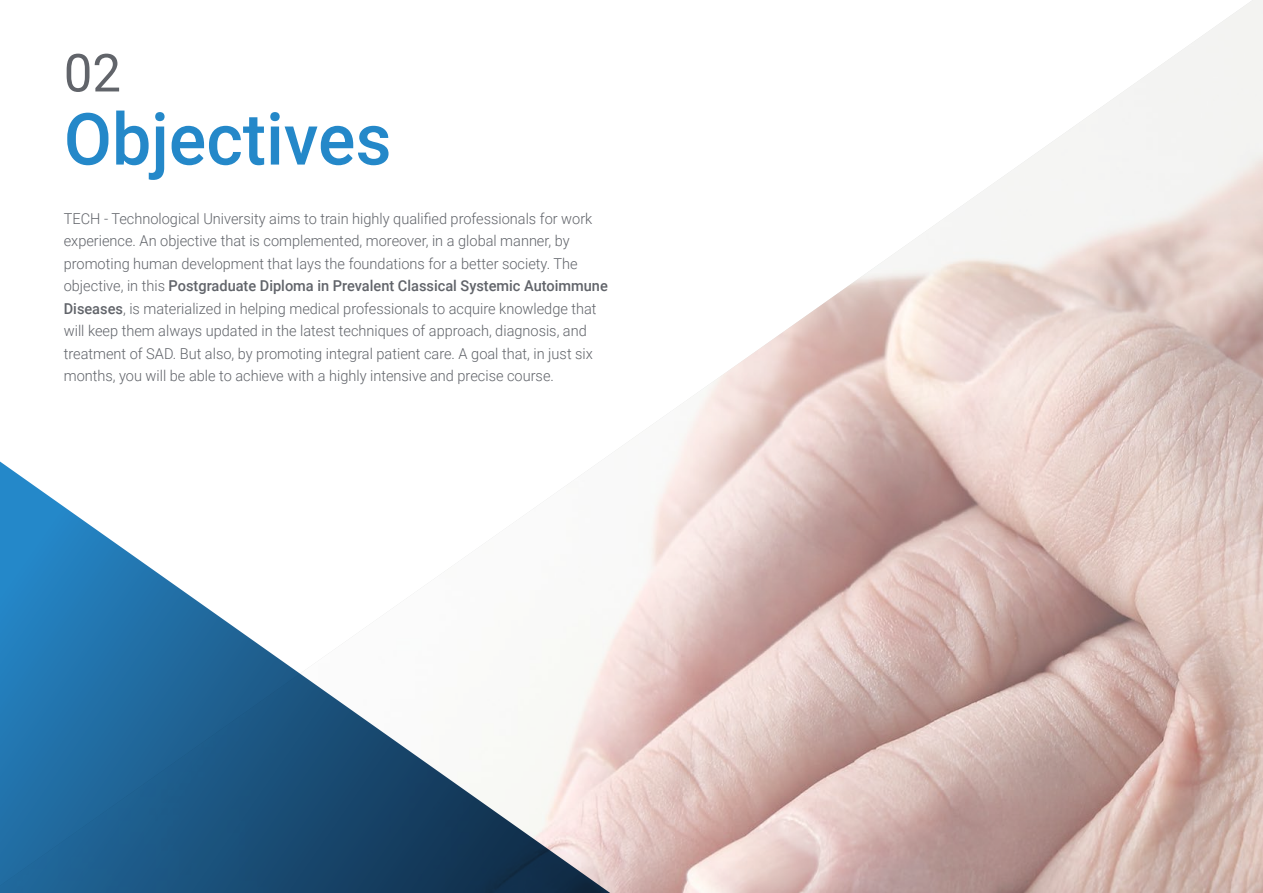
<style>
.page{position:relative;width:1263px;height:893px;background:#fff}
.page>*{position:absolute;margin:0;border:0;box-sizing:border-box;transform-origin:0 0}
.t1{font:500 72px "Roboto";color:#2488c9}
.t2{font:52.5px "Roboto";color:#61646a}
.t3{font:300 15px/22.5px "Roboto";color:#61646a}
.s1{font-weight:500}
</style>
<div class="page">
<img style="left:622px;top:0;width:641px;height:893px">
<svg style="left:0;top:446px;width:640px;height:447px"></svg>
<h2 class="t2" style="left:64px;top:36px;width:59px">02</h2>
<h1 class="t1" style="left:64px;top:89px;width:329px">Objectives</h1>
<p class="t3" style="left:64px;top:207px;width:545px">TECH - Technological University aims to train highly qualified professionals for work experience. An objective that is complemented, moreover, in a global manner, by promoting human development that lays the foundations for a better society. The objective, in this <span class="s1">Postgraduate Diploma in Prevalent Classical Systemic Autoimmune Diseases</span>, is materialized in helping medical professionals to acquire knowledge that will keep them always updated in the latest techniques of approach, diagnosis, and treatment of SAD. But also, by promoting integral patient care. A goal that, in just six months, you will be able to achieve with a highly intensive and precise course.</p>
</div>
